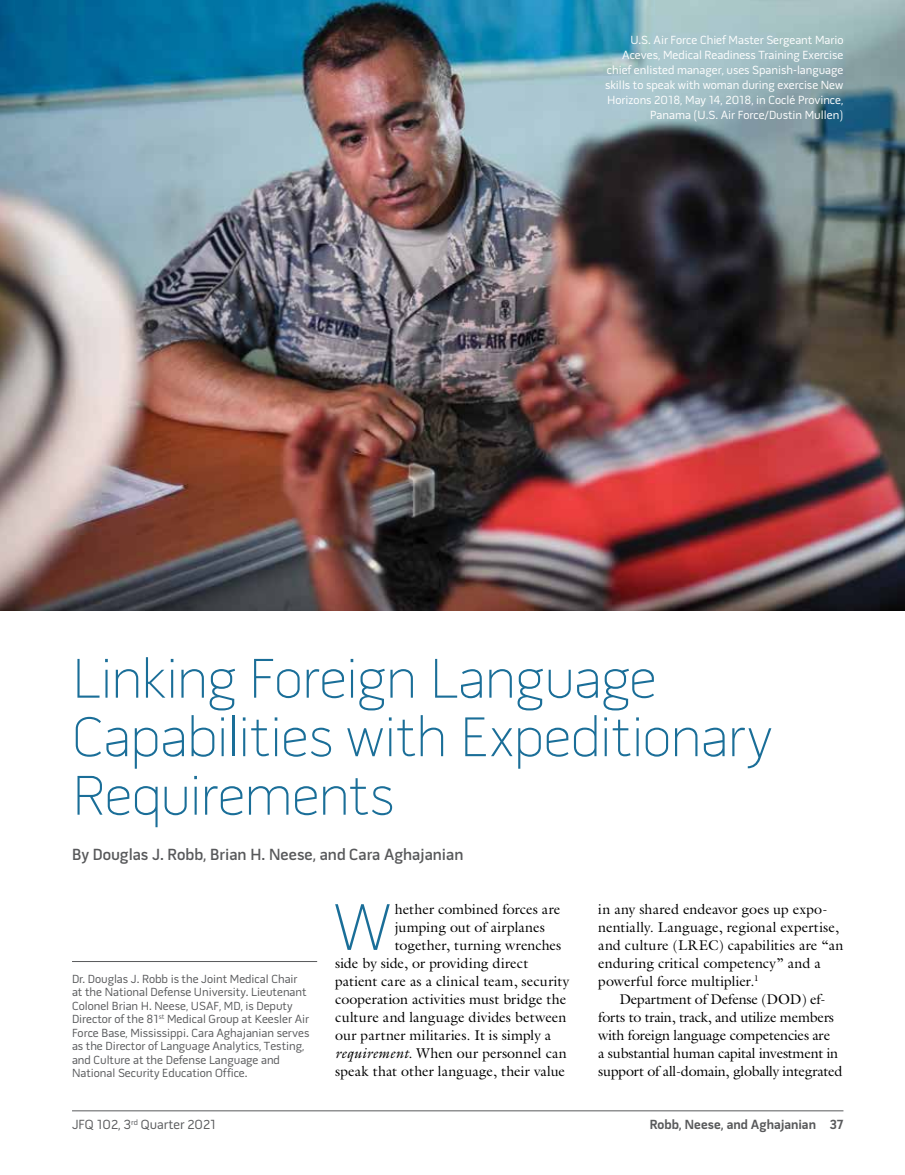
<style>
.page{position:relative;width:905px;height:1175px;background:#fff}
.page>*{position:absolute;margin:0;border:0;box-sizing:border-box;transform-origin:0 0}
.t1{font:100 67.2px "Pill Gothic 600 mg";color:#1a6e98}
.t2{font:100 57px/58.5px "Pill Gothic 600 mg";letter-spacing:-.015em;color:#1a6e98}
.t3{font:600 16.5px "Pill Gothic 600 mg";color:#58595b}
.t4{font:14.25px/18px "Galliard Std";letter-spacing:-.005em;color:#000}
.t5{font:700 13.5px "Pill Gothic 600 mg";color:#58595b}
.t6{font:13.5px "Pill Gothic 600 mg";color:#58595b}
.t7{font:12px/13.5px "Pill Gothic 600 mg";color:#58595b}
.t8{font:12px/15px "Pill Gothic 600 mg";color:#fff;text-align:right}
.s1{font-style:italic}
</style>
<div class="page">
<hr style="left:72px;top:1110px;width:771px;height:1px;background:#58595b">
<hr style="left:72px;top:961px;width:245px;height:1px;background:#58595b">
<img style="left:0;top:0;width:904px;height:610px">
<p class="t8" style="left:605px;top:33px;width:240px">U.S. Air Force Chief Master Sergeant Mario Aceves, Medical Readiness Training Exercise chief enlisted manager, uses Spanish-language skills to speak with woman during exercise New Horizons 2018, May 14, 2018, in Coclé Province, Panama (U.S. Air Force/Dustin Mullen)</p>
<h2 class="t2" style="left:72px;top:654px;width:701px">Linking Foreign Language<br>Capabilities with Expeditionary<br>Requirements</h2>
<p class="t3" style="left:72px;top:847px;width:393px">By Douglas J. Robb, Brian H. Neese, and Cara Aghajanian</p>
<p class="t7" style="left:72px;top:973px;width:239px">Dr. Douglas J. Robb is the Joint Medical Chair at the National Defense University. Lieutenant Colonel Brian H. Neese, USAF, MD, is Deputy Director of the 81<sup>st</sup> Medical Group at Keesler Air Force Base, Mississippi. Cara Aghajanian serves as the Director of Language Analytics, Testing, and Culture at the Defense Language and National Security Education Office.</p>
<h1 class="t1" style="left:333px;top:900px;width:60px">W</h1>
<p class="t4" style="left:395px;top:899px;width:167px">hether combined forces are</p>
<p class="t4" style="left:395px;top:917px;width:152px">jumping out of airplanes</p>
<p class="t4" style="left:395px;top:935px;width:168px">together, turning wrenches</p>
<p class="t4" style="left:335px;top:953px;width:194px">side by side, or providing direct</p>
<p class="t4" style="left:335px;top:971px;width:236px">patient care as a clinical team, security</p>
<p class="t4" style="left:335px;top:989px;width:233px">cooperation activities must bridge the</p>
<p class="t4" style="left:335px;top:1007px;width:233px">culture and language divides between</p>
<p class="t4" style="left:335px;top:1025px;width:217px">our partner militaries. It is simply a</p>
<p class="t4" style="left:335px;top:1043px;width:233px"><span class="s1">requirement</span>. When our personnel can</p>
<p class="t4" style="left:335px;top:1061px;width:231px">speak that other language, their value</p>
<p class="t4" style="left:598px;top:899px;width:246px">in any shared endeavor goes up expo&shy;nentially. Language, regional expertise, and culture (LREC) capabilities are “an enduring critical competency” and a powerful force multiplier.<sup>1</sup></p>
<p class="t4" style="left:598px;top:989px;width:246px;text-indent:21px">Department of Defense (DOD) ef&shy;forts to train, track, and utilize members with foreign language competencies are<br>a substantial human capital investment in support of all-domain, globally integrated</p>
<p class="t6" style="left:72px;top:1119px;width:146px">JFQ 102, 3<sup>rd</sup> Quarter 2021</p>
<p class="t5" style="left:649px;top:1119px;width:195px">Robb, Neese, and Aghajanian 37</p>
</div>
